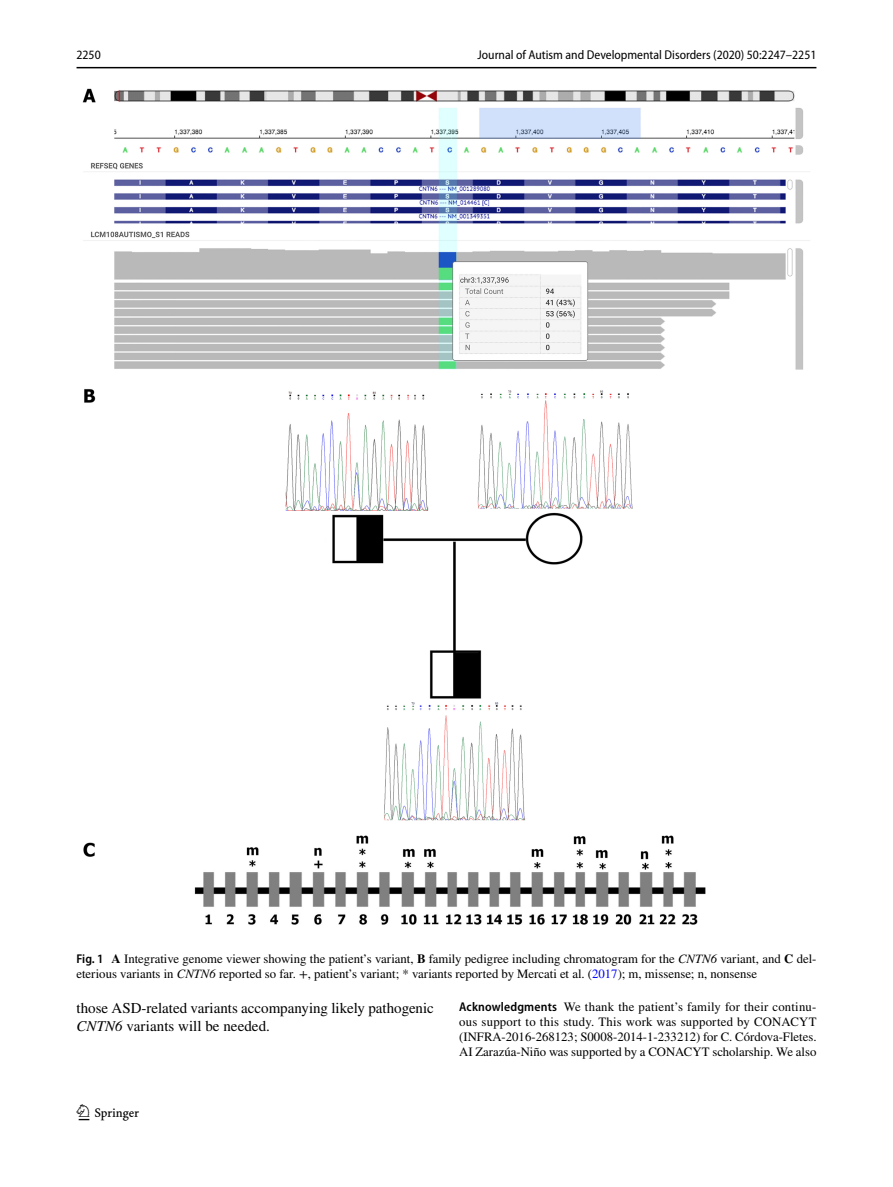
<style>
.page{position:relative;width:893px;height:1187px;background:#fff}
.page>*{position:absolute;margin:0;border:0;box-sizing:border-box;transform-origin:0 0}
.t1{font:22.5px "Springnew";color:#000}
.t2{font:15px/18.8px "STIX";color:#000}
.t3{font:12.75px/15px "STIX";color:#000;text-align:justify}
.t4{font:semi-condensed 12.75px "Myriad Pro";color:#000}
.s1{font-family:"Myriad Pro";font-weight:600;font-stretch:semi-condensed}
.s2{font-weight:700}
.s3{font-style:italic}
.s4{color:#00f}
</style>
<div class="page">
<hr style="left:77px;top:67px;width:739px;height:1px;background:#000">
<img style="left:82px;top:88px;width:728px;height:837px">
<p class="t4" style="left:77px;top:48px;width:26px">2250</p>
<p class="t4" style="left:478px;top:48px;width:340px">Journal of Autism and Developmental Disorders (2020) 50:2247–2251</p>
<p class="t3" style="left:77px;top:951px;width:741px"><span class="s1">Fig. 1</span> <span class="s2">A</span> Integrative genome viewer showing the patient’s variant, <span class="s2">B</span> family pedigree including chromatogram for the <span class="s3">CNTN6</span> variant, and <span class="s2">C</span> del&shy;eterious variants in <span class="s3">CNTN6</span> reported so far. +, patient’s variant; * variants reported by Mercati et al. (<span class="s4">2017</span>); m, missense; n, nonsense</p>
<p class="t2" style="left:77px;top:999px;width:359px">those ASD-related variants accompanying likely pathogenic<br><span class="s3">CNTN6</span> variants will be needed.</p>
<p class="t3" style="left:459px;top:1000px;width:359px"><span class="s1">Acknowledgments</span> We thank the patient’s family for their continu&shy;ous support to this study. This work was supported by CONACYT (INFRA-2016-268123; S0008-2014-1-233212) for C. Córdova-Fletes.<br>AI Zarazúa-Niño was supported by a CONACYT scholarship. We also</p>
<h1 class="t1" style="left:79px;top:1104px;width:62px">1 3</h1>
</div>
